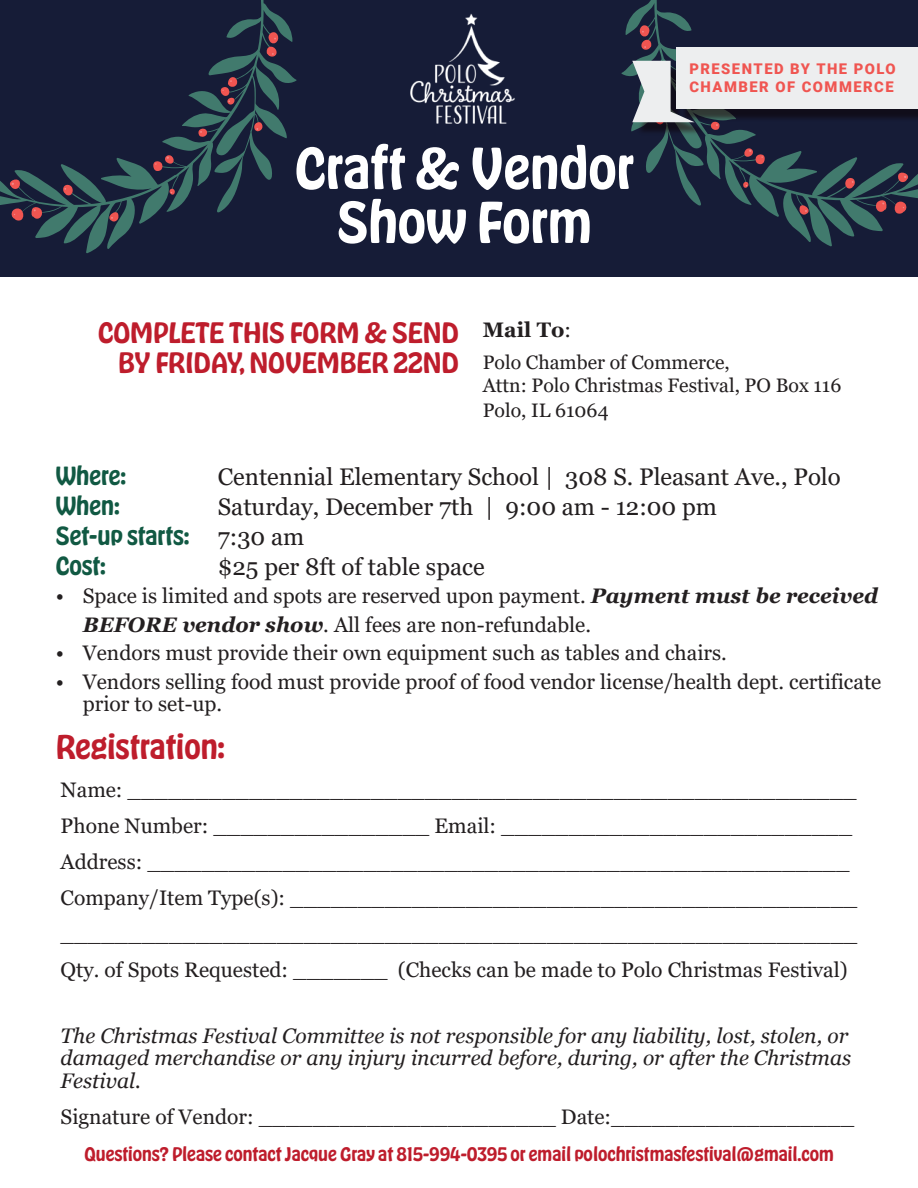
<style>
.page{position:relative;width:918px;height:1188px;background:#fff}
.page>*{position:absolute;margin:0;border:0;box-sizing:border-box;transform-origin:0 0}
.t1{font:600 54px/54px "Hobeaux";color:#fff;text-align:center}
.t2{font:600 31.5px "Hobeaux";color:#be1d2c}
.t3{font:600 27px/30px "Hobeaux";color:#be1d2c;text-align:right}
.t4{font:24px "Georgia";color:#231f20}
.t5{font:600 24px/30px "Hobeaux";color:#115943}
.t6{font:21px/36px "Georgia";color:#231f20}
.t7{font:italic 21px/22.5px "Georgia";color:#231f20}
.t8{font:700 21px "Georgia";color:#231f20}
.t9{font:19.5px/23.4px "Georgia";color:#231f20}
.t10{font:600 18px "Hobeaux";color:#be1d2c}
.t11{font:900 14.7px/17.7px "Roboto";letter-spacing:.1em;color:#f05551}
.s1{font-weight:400}
.s2{font-family:"Georgia";font-weight:400;color:#231f20}
.s3{font-weight:700;font-style:italic}
</style>
<div class="page">
<div style="left:0;top:0;width:918px;height:276px;background:#161c37"></div>
<svg style="left:621px;top:0;width:297px;height:247px"></svg>
<svg style="left:894px;top:201px;width:13px;height:13px"></svg>
<svg style="left:898px;top:169px;width:13px;height:13px"></svg>
<svg style="left:875px;top:199px;width:12px;height:14px"></svg>
<svg style="left:796px;top:157px;width:61px;height:59px"></svg>
<svg style="left:743px;top:181px;width:6px;height:7px"></svg>
<svg style="left:744px;top:148px;width:21px;height:17px"></svg>
<svg style="left:639px;top:24px;width:13px;height:25px"></svg>
<svg style="left:0;top:0;width:297px;height:253px"></svg>
<svg style="left:11px;top:208px;width:13px;height:13px"></svg>
<svg style="left:7px;top:176px;width:13px;height:13px"></svg>
<svg style="left:31px;top:206px;width:12px;height:13px"></svg>
<svg style="left:61px;top:164px;width:61px;height:58px"></svg>
<svg style="left:169px;top:188px;width:6px;height:7px"></svg>
<svg style="left:153px;top:155px;width:21px;height:17px"></svg>
<svg style="left:198px;top:128px;width:10px;height:9px"></svg>
<svg style="left:254px;top:121px;width:9px;height:11px"></svg>
<svg style="left:220px;top:76px;width:18px;height:29px"></svg>
<svg style="left:266px;top:31px;width:13px;height:26px"></svg>
<img style="left:634px;top:49px;width:284px;height:89px">
<svg style="left:632px;top:61px;width:66px;height:64px;background:#a9adb1"></svg>
<div style="left:677px;top:47px;width:241px;height:62px;background:#edeeef"></div>
<img style="left:410px;top:13px;width:105px;height:111px">
<h1 class="t1" style="left:295px;top:139px;width:341px">Craft &amp; Vendor<br>Show Form</h1>
<p class="t11" style="left:689px;top:60px;width:208px">PRESENTED BY THE POLO<br>CHAMBER OF COMMERCE</p>
<p class="t3" style="left:98px;top:317px;width:362px">COMPLETE THIS FORM &amp; SEND<br>BY FRIDAY, NOVEMBER 22ND</p>
<p class="t8" style="left:483px;top:316px;width:90px">Mail To<span class="s1">:</span></p>
<p class="t9" style="left:483px;top:351px;width:360px">Polo Chamber of Commerce,<br>Attn: Polo Christmas Festival, PO Box 116</p>
<p class="t9" style="left:483px;top:399px;width:127px">Polo, IL 61064</p>
<p class="t5" style="left:56px;top:459px;width:72px">Where:</p>
<p class="t4" style="left:218px;top:462px;width:624px">Centennial Elementary School | 308 S. Pleasant Ave., Polo</p>
<p class="t5" style="left:56px;top:489px;width:65px">When:</p>
<p class="t4" style="left:218px;top:492px;width:501px">Saturday, December 7th | 9:00 am - 12:00 pm</p>
<p class="t5" style="left:56px;top:519px;width:250px">Set-up starts: <span class="s2">7:30 am<br></span>Cost:</p>
<p class="t4" style="left:218px;top:552px;width:268px">$25 per 8ft of table space</p>
<p class="t6" style="left:83px;top:582px;width:797px;line-height:28.5px;text-indent:-27px">• Space is limited and spots are reserved upon payment. <span class="s3">Payment must be received<br>BEFORE vendor show</span>. All fees are non-refundable.</p>
<p class="t6" style="left:56px;top:635px;width:673px">• Vendors must provide their own equipment such as tables and chairs.</p>
<p class="t6" style="left:83px;top:671px;width:800px;line-height:22.5px;text-indent:-27px">• Vendors selling food must provide proof of food vendor license/health dept. certificate prior to set-up.</p>
<h2 class="t2" style="left:56px;top:726px;width:171px">Registration:</h2>
<p class="t6" style="left:61px;top:772px;width:798px">Name: ______________________________________________________ Phone Number: ________________ Email: __________________________ Address: ____________________________________________________ Company/Item Type(s): __________________________________________ ___________________________________________________________ Qty. of Spots Requested: _______ (Checks can be made to Polo Christmas Festival)</p>
<p class="t7" style="left:61px;top:1025px;width:792px">The Christmas Festival Committee is not responsible for any liability, lost, stolen, or damaged merchandise or any injury incurred before, during, or after the Christmas<br>Festival.</p>
<p class="t6" style="left:61px;top:1099px;width:795px">Signature of Vendor: ______________________ Date:__________________</p>
<p class="t10" style="left:85px;top:1142px;width:751px">Questions? Please contact Jacque Gray at 815-994-0395 or email polochristmasfestival@gmail.com</p>
</div>
